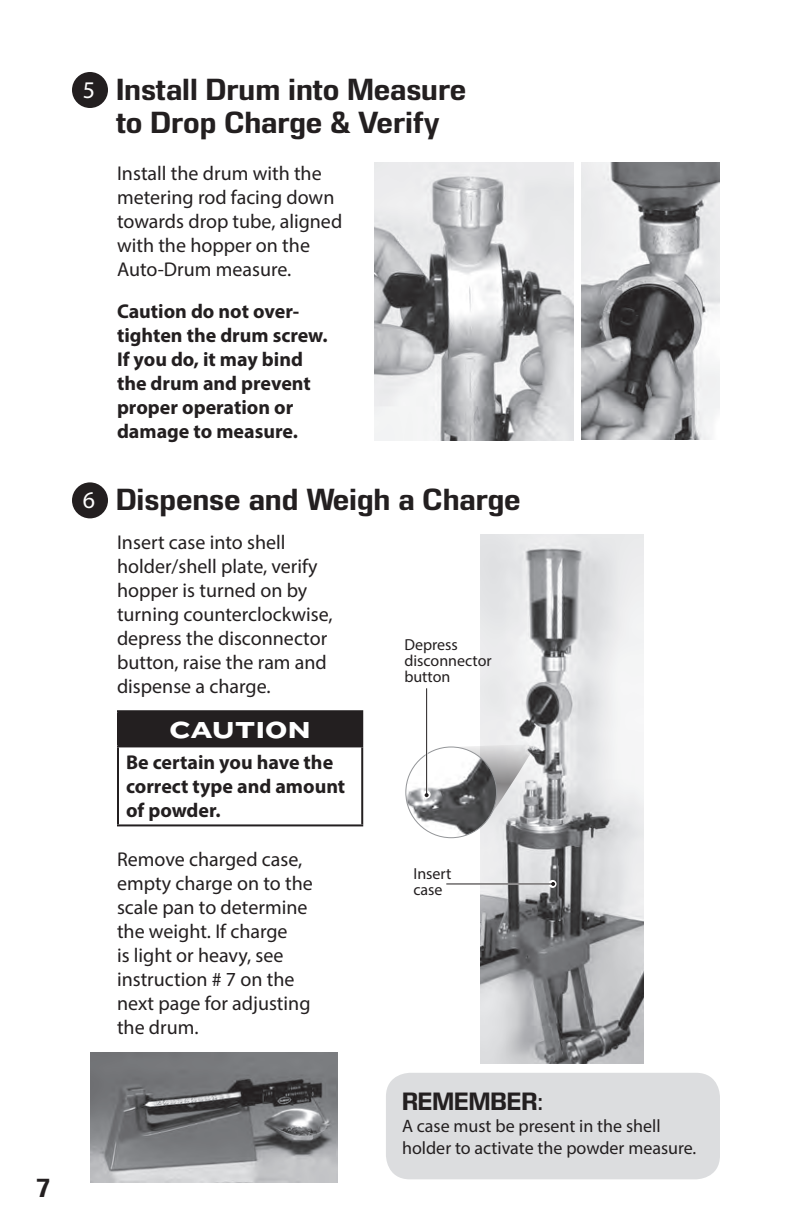
<style>
.page{position:relative;width:792px;height:1224px;background:#fff}
.page>*{position:absolute;margin:0;border:0;box-sizing:border-box;transform-origin:0 0}
.t1{font:700 28px/33.6px "DDT Rg";color:#231f20}
.t2{font:24px "Knockout 54 Sumo";letter-spacing:.01em;color:#fff}
.t3{font:24px "Myriad Pro";color:#fff}
.t4{font:700 24px "DDT Rg";color:#231f20}
.t5{font:700 23px "DDT Rg";color:#231f20}
.t6{font:20px/24px "Myriad Pro";color:#231f20}
.t7{font:700 20px/24px "Myriad Pro";color:#231f20}
.t8{font:18px/22px "Myriad Pro";color:#231f20}
.t9{font:16px/16px "Myriad Pro";color:#231f20}
.s1{font-family:"Embarcadero MVB Pro";font-weight:500;font-stretch:condensed}
</style>
<div class="page">
<div style="left:386px;top:1073px;width:334px;height:106px;background:#dcdddf;border-radius:24px"></div>
<img style="left:481px;top:534px;width:162px;height:530px">
<img style="left:374px;top:162px;width:200px;height:278px">
<img style="left:90px;top:1053px;width:247px;height:130px">
<div style="left:118px;top:711px;width:244px;height:35px;background:#231f20"></div>
<hr style="left:117px;top:747px;width:2px;height:77px;background:#231f20">
<hr style="left:361px;top:747px;width:2px;height:77px;background:#231f20">
<hr style="left:117px;top:824px;width:246px;height:2px;background:#231f20">
<hr style="left:117px;top:710px;width:246px;height:2px;background:#231f20">
<hr style="left:117px;top:712px;width:2px;height:33px;background:#231f20">
<hr style="left:361px;top:712px;width:2px;height:33px;background:#231f20">
<hr style="left:117px;top:745px;width:246px;height:2px;background:#231f20">
<div style="left:72px;top:72px;width:36px;height:36px;background:#231f20;border-radius:50%"></div>
<div style="left:72px;top:482px;width:36px;height:36px;background:#231f20;border-radius:50%"></div>
<img style="left:582px;top:163px;width:138px;height:276px">
<svg style="left:440px;top:744px;width:93px;height:78px;background:#cbcbcc"></svg>
<img style="left:406px;top:747px;width:91px;height:91px;border-radius:45px">
<hr style="left:448px;top:883px;width:105px;height:2px;background:#fff">
<svg style="left:549px;top:880px;width:8px;height:8px"></svg>
<hr style="left:446px;top:883px;width:107px;height:1px;background:#231f20">
<svg style="left:551px;top:882px;width:4px;height:4px"></svg>
<hr style="left:426px;top:690px;width:2px;height:105px;background:#fff">
<svg style="left:423px;top:791px;width:8px;height:8px"></svg>
<hr style="left:426px;top:688px;width:1px;height:107px;background:#231f20">
<svg style="left:425px;top:793px;width:4px;height:4px"></svg>
<p class="t4" style="left:36px;top:1174px;width:16px">7</p>
<p class="t3" style="left:83px;top:75px;width:14px">5</p>
<p class="t1" style="left:116px;top:72px;width:352px">Install Drum into Measure to Drop Charge &amp; Verify</p>
<p class="t6" style="left:117px;top:161px;width:227px">Install the drum with the metering rod facing down towards drop tube, aligned with the hopper on the<br>Auto-Drum measure.</p>
<p class="t7" style="left:117px;top:298px;width:212px">Caution do not over&shy;tighten the drum screw.<br>If you do, it may bind the drum and prevent proper operation or damage to measure.</p>
<p class="t3" style="left:83px;top:486px;width:14px">6</p>
<p class="t1" style="left:116px;top:483px;width:406px">Dispense and Weigh a Charge</p>
<p class="t6" style="left:117px;top:530px;width:217px">Insert case into shell holder/shell plate, verify hopper is turned on by turning counterclockwise, depress the disconnector button, raise the ram and dispense a charge.</p>
<p class="t2" style="left:169px;top:713px;width:143px">CAUTION</p>
<p class="t7" style="left:126px;top:750px;width:221px">Be certain you have the correct type and amount of powder.</p>
<p class="t6" style="left:117px;top:847px;width:197px">Remove charged case, empty charge on to the scale pan to determine the weight. If charge<br>is light or heavy, see instruction # 7 on the next page for adjusting the drum.</p>
<p class="t9" style="left:404px;top:636px;width:89px">Depress disconnector button</p>
<p class="t9" style="left:413px;top:865px;width:40px">Insert</p>
<p class="t9" style="left:413px;top:881px;width:31px">case</p>
<p class="t5" style="left:402px;top:1088px;width:143px">REMEMBER<span class="s1">:</span></p>
<p class="t8" style="left:402px;top:1115px;width:296px">A case must be present in the shell holder to activate the powder measure.</p>
</div>
